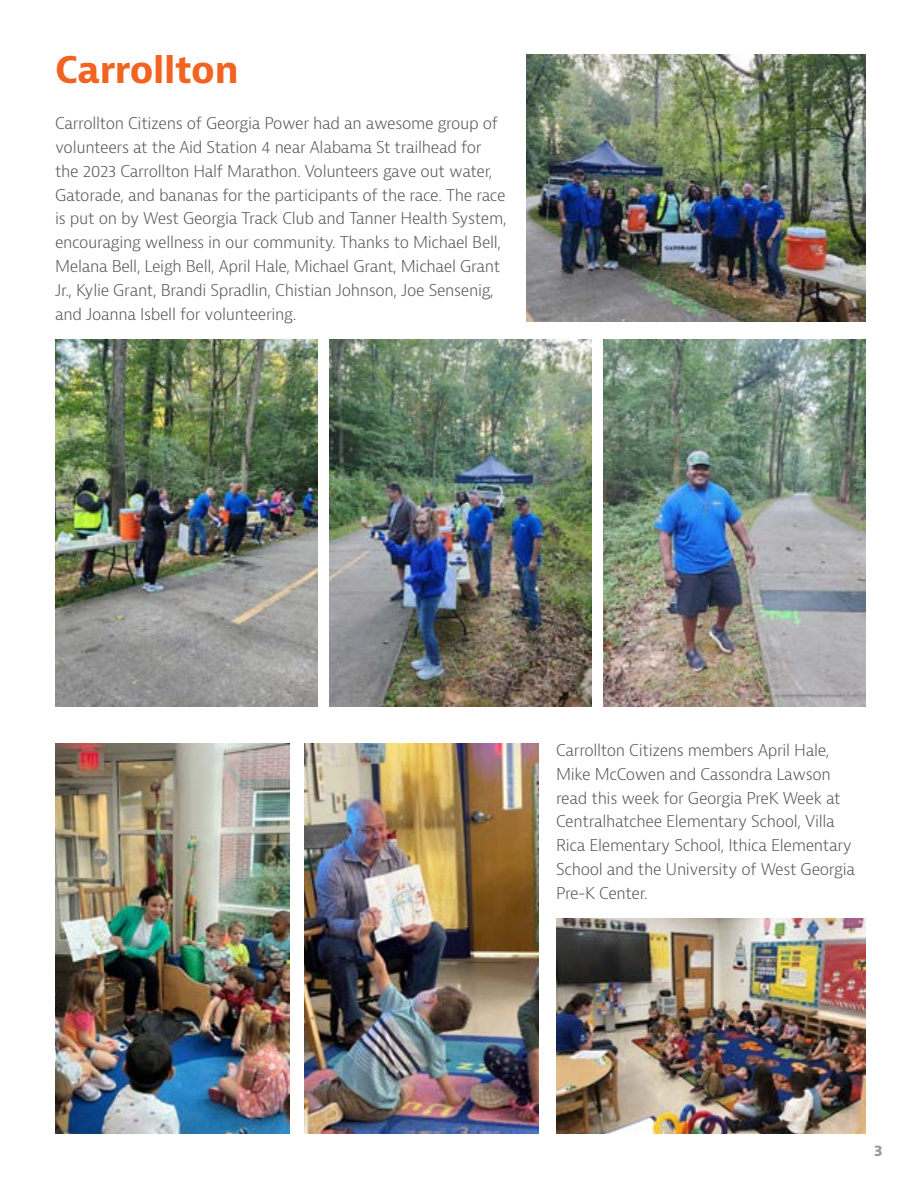
<style>
.page{position:relative;width:918px;height:1188px;background:#fff}
.page>*{position:absolute;margin:0;border:0;box-sizing:border-box;transform-origin:0 0}
.t1{font:700 35.85px "Bernina Sans";letter-spacing:-.01em;color:#f26321}
.t2{font:300 15.9px/23.9px "Bernina Sans";letter-spacing:-.02em;color:#54565b}
.t3{font:700 15px "Bernina Sans";color:#97989a}
</style>
<div class="page">
<img style="left:526px;top:54px;width:339px;height:268px">
<img style="left:55px;top:339px;width:262px;height:367px">
<img style="left:55px;top:743px;width:234px;height:391px">
<img style="left:305px;top:743px;width:234px;height:391px">
<img style="left:556px;top:918px;width:309px;height:216px">
<img style="left:329px;top:339px;width:262px;height:367px">
<img style="left:603px;top:339px;width:262px;height:367px">
<h1 class="t1" style="left:55px;top:47px;width:185px">Carrollton</h1>
<p class="t2" style="left:55px;top:112px;width:453px">Carrollton Citizens of Georgia Power had an awesome group of volunteers at the Aid Station 4 near Alabama St trailhead for the 2023 Carrollton Half Marathon. Volunteers gave out water, Gatorade, and bananas for the participants of the race. The race is put on by West Georgia Track Club and Tanner Health System, encouraging wellness in our community. Thanks to Michael Bell, Melana Bell, Leigh Bell, April Hale, Michael Grant, Michael Grant Jr., Kylie Grant, Brandi Spradlin, Chistian Johnson, Joe Sensenig, and Joanna Isbell for volunteering.</p>
<p class="t2" style="left:556px;top:738px;width:300px">Carrollton Citizens members April Hale, Mike McCowen and Cassondra Lawson read this week for Georgia PreK Week at Centralhatchee Elementary School, Villa Rica Elementary School, Ithica Elementary School and the University of West Georgia Pre-K Center.</p>
<p class="t3" style="left:874px;top:1141px;width:10px">3</p>
</div>
